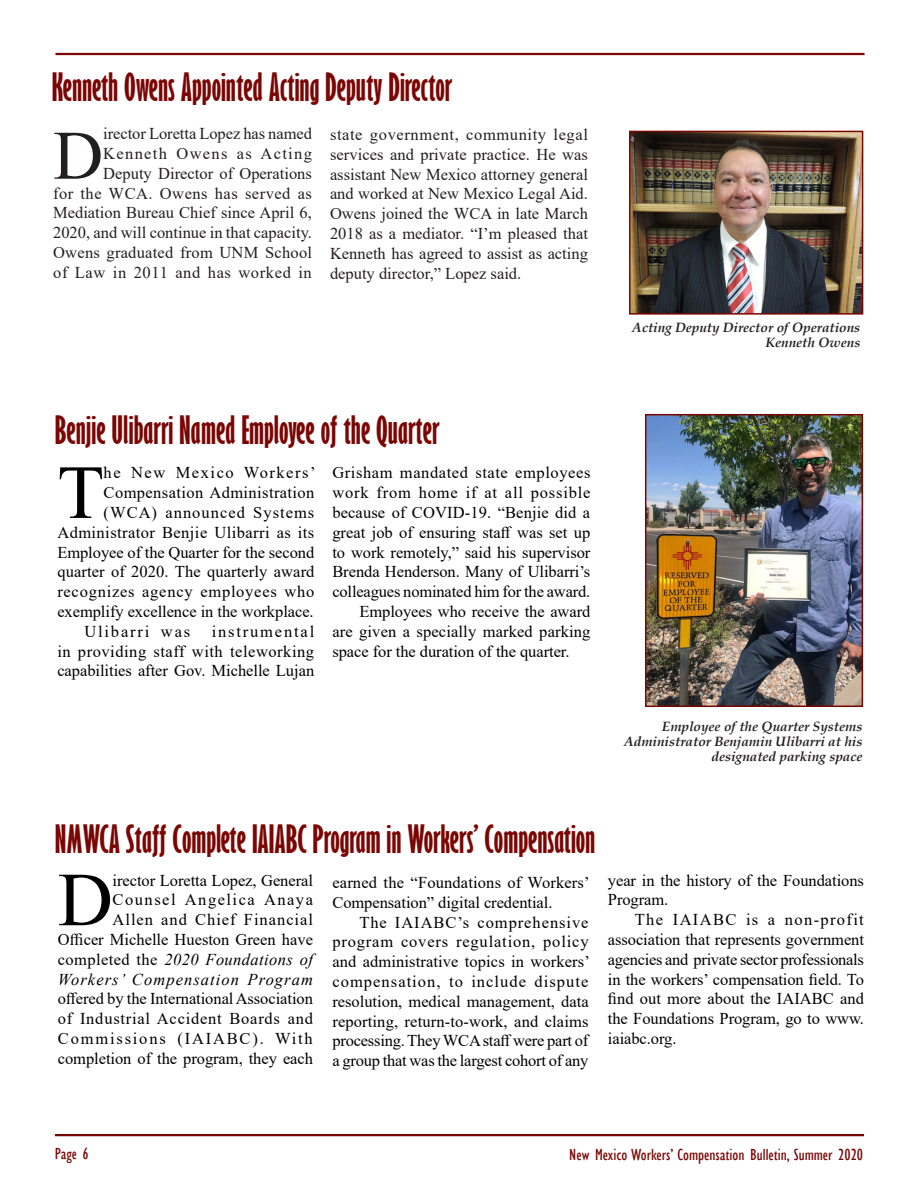
<style>
.page{position:relative;width:918px;height:1188px;background:#fff}
.page>*{position:absolute;margin:0;border:0;box-sizing:border-box;transform-origin:0 0}
.Bulletin_Text{font:76.35px "Times New Roman";color:#000}
.Bulletin_Text-2{font:69.3px "Times New Roman";color:#231f20}
.Bulletin_Heading{font:700 extra-condensed 36px "Gill Sans";color:#7a0604}
.Bulletin_Text-3{font:16.5px/19.8px "Times New Roman";letter-spacing:-.005em;color:#000;text-align:justify}
.Bulletin_Text-4{font:16.5px/19.8px "Times New Roman";color:#231f20;text-align:right}
.Bulletin_Text-5{font:16.5px/19.8px "Times New Roman";letter-spacing:.025em;color:#000;text-align:right}
.t1{font:condensed 16.5px "Gill Sans";color:#7a0604;scale:1.04 1}
.Bulletin_Text-6{font:16.5px "Times New Roman";letter-spacing:.11em;color:#000}
.t2{font:condensed 16.5px "Gill Sans";color:#7a0604}
.photo_captions{font:italic 700 13.5px/15px "Book Antiqua";color:#231f20;text-align:right}
.s1{font-style:italic}
</style>
<div class="page">
<hr style="left:55px;top:1134px;width:809px;height:2px;background:#7a0604">
<hr style="left:56px;top:53px;width:809px;height:2px;background:#7a0604">
<img style="left:632px;top:134px;width:228px;height:178px">
<div style="left:629px;top:131px;width:234px;height:184px;border:2px solid #7a0604"></div>
<img style="left:648px;top:417px;width:212px;height:287px">
<div style="left:645px;top:414px;width:218px;height:293px;border:2px solid #7a0604"></div>
<p class="Bulletin_Heading" style="left:52px;top:65px;width:402px">Kenneth Owens Appointed Acting Deputy Director</p>
<p class="Bulletin_Text-2" style="left:53px;top:107px;width:52px">D</p>
<p class="Bulletin_Text-4" style="left:53px;top:123px;width:260px">irector Loretta Lopez has named<br>Kenneth Owens as Acting<br>Deputy Director of Operations<br>for the WCA. Owens has served as<br>Mediation Bureau Chief since April 6,<br>2020, and will continue in that capacity.<br>Owens graduated from UNM School of Law in 2011 and has worked in</p>
<p class="Bulletin_Text-4" style="left:330px;top:124px;width:260px;text-align:justify">state government, community legal services and private practice. He was assistant New Mexico attorney general and worked at New Mexico Legal Aid.<br>Owens joined the WCA in late March 2018 as a mediator. “I’m pleased that Kenneth has agreed to assist as acting deputy director,” Lopez said.</p>
<p class="photo_captions" style="left:632px;top:319px;width:230px">Acting Deputy Director of Operations<br>Kenneth Owens</p>
<p class="Bulletin_Heading" style="left:55px;top:408px;width:386px">Benjie Ulibarri Named Employee of the Quarter</p>
<p class="Bulletin_Text-5" style="left:57px;top:462px;width:260px">he New Mexico Workers’<br>Compensation Administration (WCA) announced Systems<br>Administrator Benjie Ulibarri as its<br>Employee of the Quarter for the second quarter of 2020. The quarterly award recognizes agency employees who exemplify excellence in the workplace.</p>
<p class="Bulletin_Text-6" style="left:84px;top:620px;width:107px">Ulibarri was</p>
<p class="Bulletin_Text" style="left:57px;top:439px;width:48px">T</p>
<p class="Bulletin_Text-3" style="left:57px;top:621px;width:258px;text-indent:154px">instrumental in providing staff with teleworking capabilities after Gov. Michelle Lujan</p>
<p class="Bulletin_Text-3" style="left:332px;top:462px;width:260px">Grisham mandated state employees work from home if at all possible because of COVID-19. “Benjie did a great job of ensuring staff was set up to work remotely,” said his supervisor Brenda Henderson. Many of Ulibarri’s colleagues nominated him for the award.</p>
<p class="Bulletin_Text-3" style="left:332px;top:601px;width:260px;text-indent:27px">Employees who receive the award are given a specially marked parking space for the duration of the quarter.</p>
<p class="photo_captions" style="left:624px;top:719px;width:240px">Employee of the Quarter Systems<br>Administrator Benjamin Ulibarri at his designated parking space</p>
<p class="Bulletin_Heading" style="left:55px;top:817px;width:542px">NMWCA Staff Complete IAIABC Program in Workers’ Compensation</p>
<p class="Bulletin_Text" style="left:58px;top:846px;width:57px">D</p>
<p class="Bulletin_Text-3" style="left:58px;top:870px;width:257px;text-align:right">irector Loretta Lopez, General<br>Counsel Angelica Anaya<br>Allen and Chief Financial<br>Officer Michelle Hueston Green have completed the <span class="s1">2020 Foundations of<br>Workers’ Compensation Program </span>offered by the International Association of Industrial Accident Boards and<br>Commissions (IAIABC). With completion of the program, they each</p>
<p class="Bulletin_Text-3" style="left:332px;top:872px;width:259px">earned the “Foundations of Workers’<br>Compensation” digital credential.</p>
<p class="Bulletin_Text-3" style="left:332px;top:912px;width:259px;text-indent:27px">The IAIABC’s comprehensive program covers regulation, policy and administrative topics in workers’ compensation, to include dispute resolution, medical management, data reporting, return-to-work, and claims processing. They WCA staff were part of a group that was the largest cohort of any</p>
<p class="Bulletin_Text-3" style="left:608px;top:870px;width:258px">year in the history of the Foundations<br>Program.</p>
<p class="Bulletin_Text-3" style="left:608px;top:909px;width:258px;text-indent:27px">The IAIABC is a non-profit association that represents government agencies and private sector professionals in the workers’ compensation field. To find out more about the IAIABC and the Foundations Program, go to www. iaiabc.org.</p>
<p class="t2" style="left:55px;top:1144px;width:35px">Page 6</p>
<p class="t1" style="left:569px;top:1145px;width:284px">New Mexico Workers’ Compensation Bulletin, Summer 2020</p>
</div>
